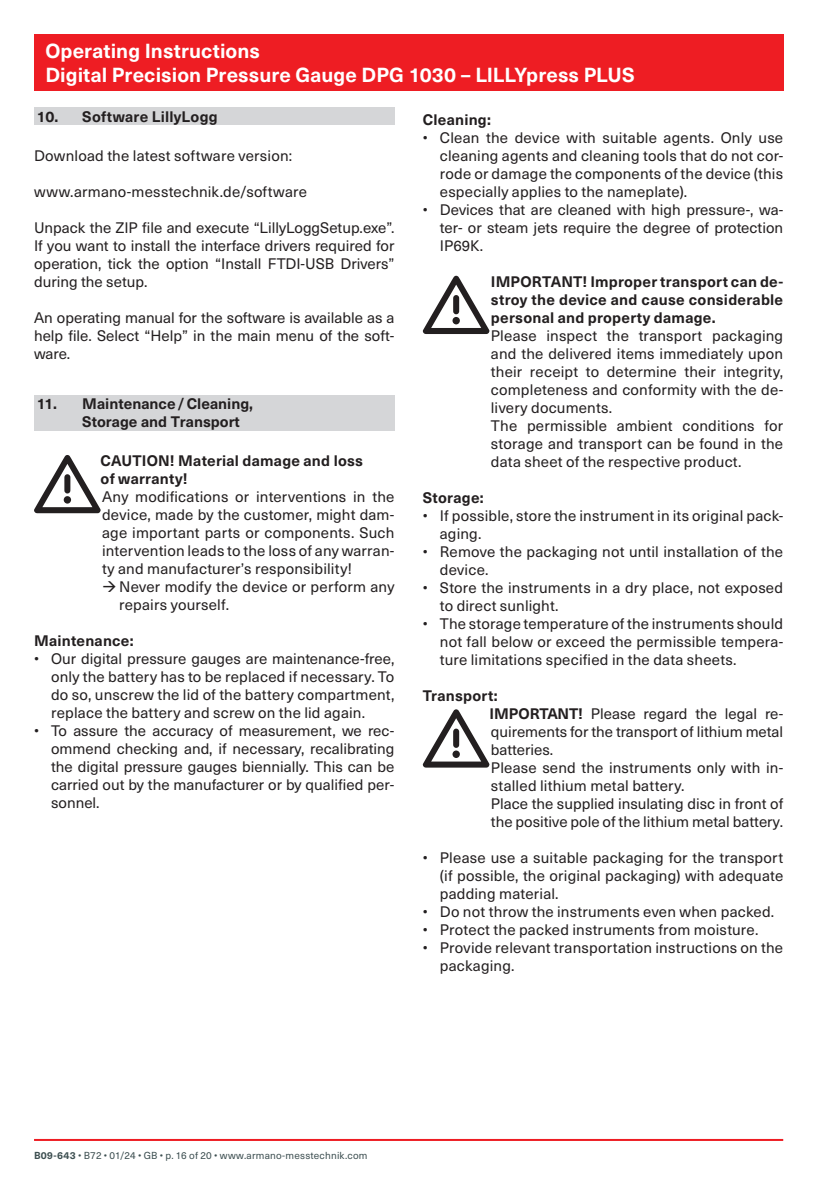
<style>
.page{position:relative;width:840px;height:1191px;background:#fff}
.page>*{position:absolute;margin:0;border:0;box-sizing:border-box;transform-origin:0 0}
.t1{font:700 20px/24px "Neue Haas Unica W1 G";letter-spacing:.005em;color:#fff}
.t2{font:15px/18px "Neue Haas Unica W1 G";letter-spacing:.01em;color:#231f20;text-align:justify}
.t3{font:700 15px/18px "Neue Haas Unica W1 G";letter-spacing:.015em;color:#231f20}
.t4{font:10px "Neue Haas Unica W1 G";letter-spacing:.02em;color:#3d4f51}
.s1{font-weight:700}
</style>
<div class="page">
<hr style="left:34px;top:1139px;width:748px;height:2px;background:#ee1d23">
<div style="left:34px;top:34px;width:748px;height:57px;background:#ee1d23"></div>
<div style="left:34px;top:108px;width:360px;height:17px;background:#d5d6d8"></div>
<div style="left:34px;top:395px;width:360px;height:35px;background:#d5d6d8"></div>
<svg style="left:34px;top:455px;width:67px;height:58px"></svg>
<div style="left:64px;top:496px;width:7px;height:7px;background:#231f20;border-radius:50%"></div>
<svg style="left:422px;top:276px;width:67px;height:58px"></svg>
<div style="left:452px;top:317px;width:7px;height:7px;background:#231f20;border-radius:50%"></div>
<svg style="left:422px;top:709px;width:67px;height:58px"></svg>
<div style="left:452px;top:750px;width:7px;height:8px;background:#231f20;border-radius:50%"></div>
<h1 class="t1" style="left:45px;top:38px;width:590px">Operating Instructions<br>Digital Precision Pressure Gauge DPG 1030 – LILLYpress PLUS</h1>
<p class="t3" style="left:37px;top:107px;width:182px">10. Software LillyLogg</p>
<p class="t2" style="left:34px;top:146px;width:259px">Download the latest software version:</p>
<p class="t2" style="left:34px;top:182px;width:274px">www.armano-messtechnik.de/software</p>
<p class="t2" style="left:34px;top:218px;width:362px">Unpack the ZIP file and execute “LillyLoggSetup.exe”.<br>If you want to install the interface drivers required for operation, tick the option “Install FTDI-USB Drivers” during the setup.</p>
<p class="t2" style="left:34px;top:308px;width:361px">An operating manual for the software is available as a help file. Select “Help” in the main menu of the soft&shy;ware.</p>
<p class="t3" style="left:82px;top:394px;width:172px;text-indent:-45px">11. Maintenance/Cleaning,<br>Storage and Transport</p>
<p class="t3" style="left:101px;top:451px;width:264px">CAUTION! Material damage and loss of warranty!</p>
<p class="t2" style="left:102px;top:487px;width:293px">Any modifications or interventions in the device, made by the customer, might dam&shy;age important parts or components. Such intervention leads to the loss of any warran&shy;ty and manufacturer’s responsibility!</p>
<p class="t2" style="left:119px;top:577px;width:276px">Never modify the device or perform any repairs yourself.</p>
<p class="t3" style="left:34px;top:631px;width:101px">Maintenance:</p>
<p class="t2" style="left:51px;top:649px;width:345px;text-indent:-17px">• Our digital pressure gauges are maintenance-free, only the battery has to be replaced if necessary. To do so, unscrew the lid of the battery compartment, replace the battery and screw on the lid again.</p>
<p class="t2" style="left:51px;top:721px;width:345px;text-indent:-17px">• To assure the accuracy of measurement, we rec&shy;ommend checking and, if necessary, recalibrating the digital pressure gauges biennially. This can be carried out by the manufacturer or by qualified per&shy;sonnel.</p>
<p class="t3" style="left:422px;top:110px;width:70px">Cleaning:</p>
<p class="t2" style="left:439px;top:128px;width:344px;text-indent:-17px">• Clean the device with suitable agents. Only use cleaning agents and cleaning tools that do not cor&shy;rode or damage the components of the device (this especially applies to the nameplate).</p>
<p class="t2" style="left:439px;top:200px;width:345px;text-indent:-17px">• Devices that are cleaned with high pressure-, wa&shy;ter- or steam jets require the degree of protection IP69K.</p>
<p class="t3" style="left:490px;top:272px;width:293px;text-align:justify">IMPORTANT! Improper transport can de&shy;stroy the device and cause considerable personal and property damage.</p>
<p class="t2" style="left:490px;top:326px;width:293px;text-align:left">Please inspect the transport packaging and the delivered items immediately upon their receipt to determine their integrity, completeness and conformity with the de&shy;livery documents.<br>The permissible ambient conditions for storage and transport can be found in the data sheet of the respective product.</p>
<p class="t3" style="left:422px;top:488px;width:62px">Storage:</p>
<p class="t2" style="left:439px;top:506px;width:344px;text-indent:-17px">• If possible, store the instrument in its original pack&shy;aging.</p>
<p class="t2" style="left:439px;top:542px;width:344px;text-indent:-17px">• Remove the packaging not until installation of the device.</p>
<p class="t2" style="left:439px;top:578px;width:344px;text-indent:-17px">• Store the instruments in a dry place, not exposed to direct sunlight.</p>
<p class="t2" style="left:439px;top:614px;width:344px;text-indent:-17px">• The storage temperature of the instruments should not fall below or exceed the permissible tempera&shy;ture limitations specified in the data sheets.</p>
<p class="t2" style="left:489px;top:686px;width:295px;text-align:left;text-indent:-66px"><span class="s1">Transport:<br>IMPORTANT!</span> Please regard the legal re&shy;quirements for the transport of lithium metal batteries.<br>Please send the instruments only with in&shy;stalled lithium metal battery.<br>Place the supplied insulating disc in front of the positive pole of the lithium metal battery.</p>
<p class="t2" style="left:439px;top:848px;width:345px;text-indent:-17px">• Please use a suitable packaging for the transport (if possible, the original packaging) with adequate padding material.</p>
<p class="t2" style="left:422px;top:902px;width:353px">• Do not throw the instruments even when packed.</p>
<p class="t2" style="left:422px;top:920px;width:337px">• Protect the packed instruments from moisture.</p>
<p class="t2" style="left:439px;top:938px;width:344px;text-indent:-17px">• Provide relevant transportation instructions on the packaging.</p>
<p class="t4" style="left:34px;top:1148px;width:335px"><span class="s1">B09-643</span> • B72 • 01/24 • GB • p. 16 of 20 • www.armano-messtechnik.com</p>
</div>
